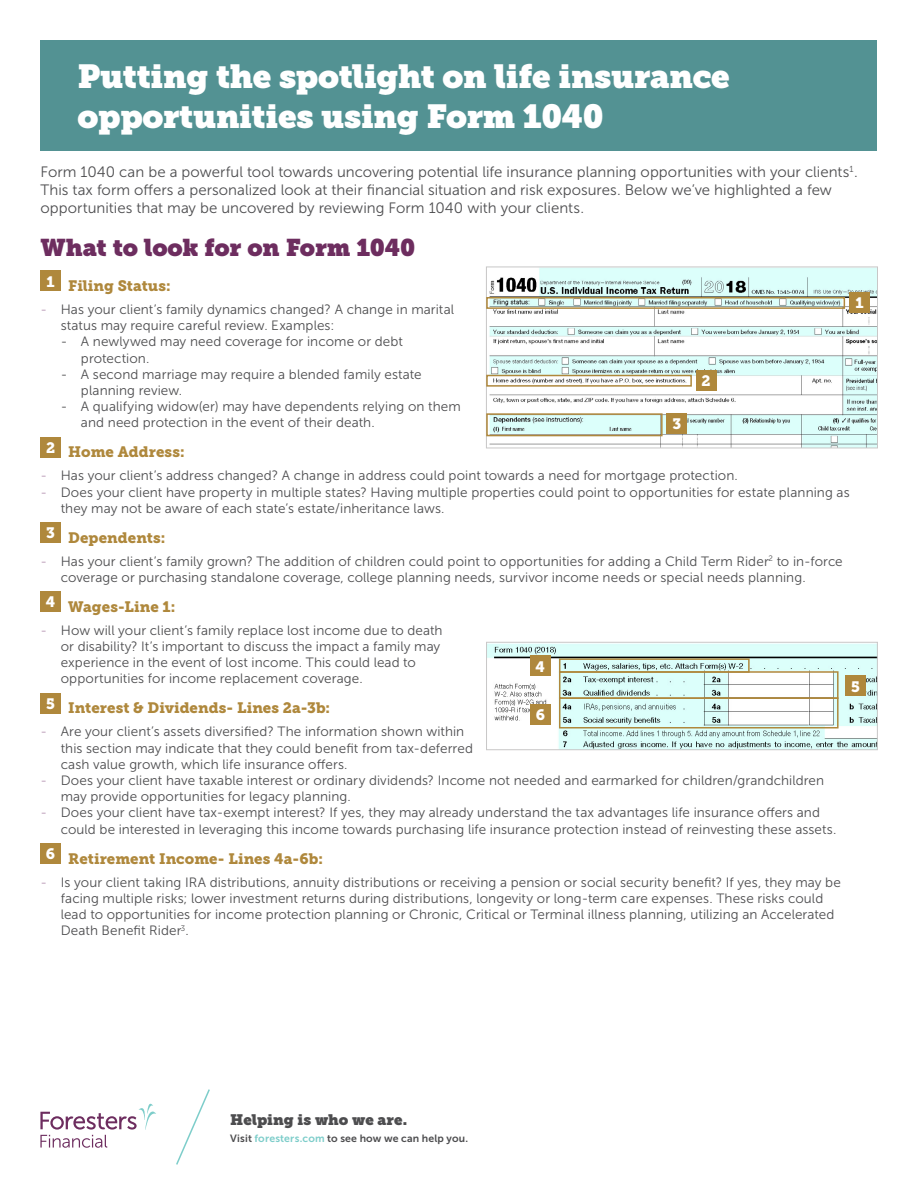
<style>
.page{position:relative;width:918px;height:1188px;background:#fff}
.page>*{position:absolute;margin:0;border:0;box-sizing:border-box;transform-origin:0 0}
.t1{font:33px/39.6px "Museo Slab";letter-spacing:-.01em;color:#fff}
.t2{font:24px "Museo Slab";letter-spacing:-.01em;color:#6d2d5f}
.t3{font:15px/18px "Museo Sans 300";color:#4d4d4f}
.t4{font:15px "Museo Slab 900";color:#af883c}
.t5{font:15px "Museo Slab";color:#4d4d4f}
.t6{font:15px "Museo Slab 900";color:#fff}
.t7{font:13.5px/16.2px "Museo Sans 300";letter-spacing:.005em;color:#4d4d4f}
.t8{font:10.5px "Museo Sans 700";letter-spacing:.015em;color:#4d4d4f}
.s1{color:#b593b1}
.s2{color:#7dcdca}
</style>
<div class="page">
<div style="left:40px;top:40px;width:838px;height:111px;background:#539293"></div>
<div style="left:40px;top:271px;width:21px;height:20px;background:#af883c"></div>
<div style="left:40px;top:437px;width:21px;height:20px;background:#af883c"></div>
<div style="left:40px;top:522px;width:21px;height:21px;background:#af883c"></div>
<div style="left:40px;top:592px;width:21px;height:20px;background:#af883c"></div>
<div style="left:40px;top:693px;width:21px;height:20px;background:#af883c"></div>
<div style="left:40px;top:843px;width:21px;height:21px;background:#af883c"></div>
<svg style="left:40px;top:1104px;width:116px;height:44px"></svg>
<svg style="left:176px;top:1089px;width:34px;height:76px"></svg>
<img style="left:488px;top:269px;width:388px;height:177px">
<div style="left:486px;top:267px;width:392px;height:181px;border:1px solid #c8c7c7"></div>
<div style="left:849px;top:293px;width:21px;height:20px;background:#af883c"></div>
<div style="left:696px;top:370px;width:20px;height:20px;background:#af883c"></div>
<div style="left:667px;top:414px;width:20px;height:20px;background:#af883c"></div>
<div style="left:486px;top:297px;width:359px;height:12px;border:2px solid #af883c"></div>
<div style="left:486px;top:375px;width:206px;height:12px;border:2px solid #af883c"></div>
<div style="left:486px;top:413px;width:177px;height:23px;border:2px solid #af883c"></div>
<img style="left:488px;top:644px;width:388px;height:104px">
<div style="left:486px;top:642px;width:392px;height:108px;border:1px solid #c8c7c7"></div>
<div style="left:559px;top:658px;width:191px;height:15px;border:2px solid #af883c"></div>
<div style="left:559px;top:671px;width:280px;height:28px;border:2px solid #af883c"></div>
<div style="left:559px;top:697px;width:280px;height:32px;border:2px solid #af883c"></div>
<div style="left:530px;top:656px;width:20px;height:20px;background:#af883c"></div>
<div style="left:846px;top:676px;width:20px;height:20px;background:#af883c"></div>
<div style="left:530px;top:704px;width:20px;height:21px;background:#af883c"></div>
<h1 class="t1" style="left:78px;top:57px;width:654px">Putting the spotlight on life insurance opportunities using Form 1040</h1>
<p class="t3" style="left:40px;top:163px;width:819px">Form 1040 can be a powerful tool towards uncovering potential life insurance planning opportunities with your clients<sup>1</sup>.<br>This tax form offers a personalized look at their financial situation and risk exposures. Below we’ve highlighted a few opportunities that may be uncovered by reviewing Form 1040 with your clients.</p>
<h2 class="t2" style="left:40px;top:233px;width:376px">What to look for on Form 1040</h2>
<p class="t4" style="left:47px;top:277px;width:126px"><sup>1</sup> Filing Status:</p>
<p class="t7" style="left:61px;top:301px;width:395px;text-indent:-20px"><span class="s1">-</span> Has your client’s family dynamics changed? A change in marital status may require careful review. Examples:</p>
<p class="t7" style="left:81px;top:334px;width:323px;text-indent:-20px">- A newlywed may need coverage for income or debt protection.</p>
<p class="t7" style="left:81px;top:366px;width:342px;text-indent:-20px">- A second marriage may require a blended family estate planning review.</p>
<p class="t7" style="left:81px;top:399px;width:381px;text-indent:-20px">- A qualifying widow(er) may have dependents relying on them and need protection in the event of their death.</p>
<p class="t4" style="left:46px;top:443px;width:140px"><sup>2</sup> Home Address:</p>
<p class="t7" style="left:40px;top:468px;width:699px"><span class="s1">-</span> Has your client’s address changed? A change in address could point towards a need for mortgage protection.</p>
<p class="t7" style="left:61px;top:484px;width:790px;text-indent:-20px"><span class="s1">-</span> Does your client have property in multiple states? Having multiple properties could point to opportunities for estate planning as they may not be aware of each state’s estate/inheritance laws.</p>
<p class="t4" style="left:46px;top:529px;width:121px"><sup>3</sup> Dependents:</p>
<p class="t7" style="left:61px;top:553px;width:783px;text-indent:-20px"><span class="s1">-</span> Has your client’s family grown? The addition of children could point to opportunities for adding a Child Term Rider<sup>2</sup> to in-force coverage or purchasing standalone coverage, college planning needs, survivor income needs or special needs planning.</p>
<p class="t4" style="left:46px;top:598px;width:131px"><sup>4</sup> Wages-Line 1:</p>
<p class="t7" style="left:61px;top:622px;width:383px;text-indent:-20px"><span class="s1">-</span> How will your client’s family replace lost income due to death or disability? It’s important to discuss the impact a family may experience in the event of lost income. This could lead to opportunities for income replacement coverage.</p>
<p class="t4" style="left:46px;top:699px;width:286px"><sup>5</sup> Interest &amp; Dividends- Lines 2a-3b:</p>
<p class="t7" style="left:61px;top:724px;width:414px;text-indent:-20px"><span class="s1">-</span> Are your client’s assets diversified? The information shown within this section may indicate that they could benefit from tax-deferred cash value growth, which life insurance offers.</p>
<p class="t7" style="left:61px;top:772px;width:765px;text-indent:-20px"><span class="s1">-</span> Does your client have taxable interest or ordinary dividends? Income not needed and earmarked for children/grandchildren may provide opportunities for legacy planning.</p>
<p class="t7" style="left:61px;top:805px;width:777px;text-indent:-20px"><span class="s1">-</span> Does your client have tax-exempt interest? If yes, they may already understand the tax advantages life insurance offers and could be interested in leveraging this income towards purchasing life insurance protection instead of reinvesting these assets.</p>
<p class="t4" style="left:46px;top:850px;width:279px"><sup>6</sup> Retirement Income- Lines 4a-6b:</p>
<p class="t7" style="left:61px;top:874px;width:782px;text-indent:-20px"><span class="s1">-</span> Is your client taking IRA distributions, annuity distributions or receiving a pension or social security benefit? If yes, they may be facing multiple risks; lower investment returns during distributions, longevity or long-term care expenses. These risks could lead to opportunities for income protection planning or Chronic, Critical or Terminal illness planning, utilizing an Accelerated Death Benefit Rider<sup>3</sup>.</p>
<p class="t6" style="left:855px;top:294px;width:10px">1</p>
<p class="t6" style="left:702px;top:372px;width:11px">2</p>
<p class="t6" style="left:672px;top:415px;width:10px">3</p>
<p class="t6" style="left:536px;top:658px;width:11px">4</p>
<p class="t6" style="left:851px;top:678px;width:10px">5</p>
<p class="t6" style="left:536px;top:706px;width:11px">6</p>
<p class="t5" style="left:230px;top:1111px;width:178px">Helping is who we are.</p>
<p class="t8" style="left:230px;top:1133px;width:239px">Visit <span class="s2">foresters.com</span> to see how we can help you.</p>
</div>
